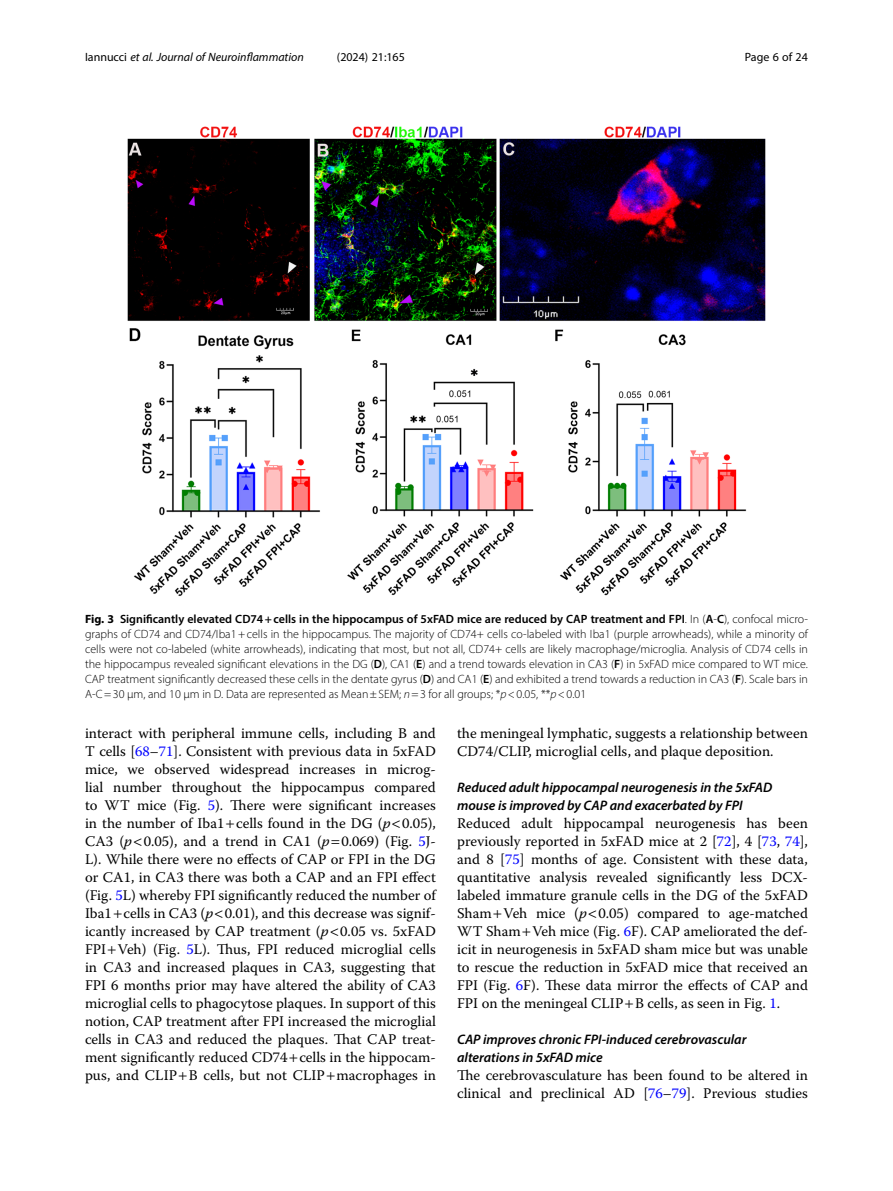
<style>
.page{position:relative;width:893px;height:1191px;background:#fff}
.page>*{position:absolute;margin:0;border:0;box-sizing:border-box;transform-origin:0 0}
.Body_Text{font:14.7px/18px "Warnock Pro";color:#000;text-align:justify}
.Head_3{font:italic 600 13.8px/18px "Myriad Pro";color:#000}
.Figure_Caption{font:300 12px/15px "Myriad Pro";color:#000;text-align:justify}
.t1{font:italic 12px "Myriad Pro";color:#000}
.t2{font:12px "Myriad Pro";color:#000}
.s1{font-style:normal}
.s2{font-weight:700}
.s3{font-weight:600}
.s4{font-style:italic}
.s5{color:#00f}
</style>
<div class="page">
<img style="left:127px;top:126px;width:638px;height:470px">
<p class="t1" style="left:85px;top:50px;width:220px"><span class="s1">Iannucci</span> et al. Journal of Neuroinflammation</p>
<p class="t2" style="left:337px;top:50px;width:70px">(2024) 21:165</p>
<p class="t2" style="left:745px;top:50px;width:65px">Page 6 of 24</p>
<p class="Figure_Caption" style="left:85px;top:612px;width:724px"><span class="s2">Fig. 3</span> <span class="s3">Significantly elevated CD74+cells in the hippocampus of 5xFAD mice are reduced by CAP treatment and FPI</span>. In (<span class="s3">A</span>-<span class="s3">C</span>), confocal micro&shy;graphs of CD74 and CD74/Iba1+cells in the hippocampus. The majority of CD74+ cells co-labeled with Iba1 (purple arrowheads), while a minority of cells were not co-labeled (white arrowheads), indicating that most, but not all, CD74+ cells are likely macrophage/microglia. Analysis of CD74 cells in the hippocampus revealed significant elevations in the DG (<span class="s3">D</span>), CA1 (<span class="s3">E</span>) and a trend towards elevation in CA3 (<span class="s3">F</span>) in 5xFAD mice compared to WT mice.<br>CAP treatment significantly decreased these cells in the dentate gyrus (<span class="s3">D</span>) and CA1 (<span class="s3">E</span>) and exhibited a trend towards a reduction in CA3 (<span class="s3">F</span>). Scale bars in A-C=30 μm, and 10 μm in D. Data are represented as Mean±SEM; <span class="s4">n</span>=3 for all groups; *<span class="s4">p</span>&lt;0.05, **<span class="s4">p</span>&lt;0.01</p>
<p class="Body_Text" style="left:85px;top:724px;width:352px">interact with peripheral immune cells, including B and T cells [<span class="s5">68</span>–<span class="s5">71</span>]. Consistent with previous data in 5xFAD mice, we observed widespread increases in microg&shy;lial number throughout the hippocampus compared to WT mice (Fig. <span class="s5">5</span>). There were significant increases in the number of Iba1 cells found in the DG (<span class="s4">p</span> 0.05), CA3 (<span class="s4">p</span> 0.05), and a trend in CA1 (<span class="s4">p</span> 0.069) (Fig. <span class="s5">5</span>J-L). While there were no effects of CAP or FPI in the DG or CA1, in CA3 there was both a CAP and an FPI effect (Fig. <span class="s5">5</span>L) whereby FPI significantly reduced the number of Iba1 cells in CA3 (<span class="s4">p</span> 0.01), and this decrease was signif&shy;icantly increased by CAP treatment (<span class="s4">p</span> 0.05 vs. 5xFAD FPI Veh) (Fig. <span class="s5">5</span>L). Thus, FPI reduced microglial cells in CA3 and increased plaques in CA3, suggesting that FPI 6 months prior may have altered the ability of CA3 microglial cells to phagocytose plaques. In support of this notion, CAP treatment after FPI increased the microglial cells in CA3 and reduced the plaques. That CAP treat&shy;ment significantly reduced CD74 cells in the hippocam&shy;pus, and CLIP B cells, but not CLIP macrophages in</p>
<p class="Body_Text" style="left:457px;top:724px;width:352px">the meningeal lymphatic, suggests a relationship between<br>CD74/CLIP, microglial cells, and plaque deposition.</p>
<p class="Head_3" style="left:457px;top:778px;width:317px">Reduced adult hippocampal neurogenesis in the 5xFAD mouse is improved by CAP and exacerbated by FPI</p>
<p class="Body_Text" style="left:457px;top:814px;width:352px">Reduced adult hippocampal neurogenesis has been previously reported in 5xFAD mice at 2 [<span class="s5">72</span>], 4 [<span class="s5">73</span>, <span class="s5">74</span>], and 8 [<span class="s5">75</span>] months of age. Consistent with these data, quantitative analysis revealed significantly less DCX&shy;labeled immature granule cells in the DG of the 5xFAD Sham Veh mice (<span class="s4">p</span> 0.05) compared to age-matched WT Sham Veh mice (Fig. <span class="s5">6</span>F). CAP ameliorated the def&shy;icit in neurogenesis in 5xFAD sham mice but was unable to rescue the reduction in 5xFAD mice that received an FPI (Fig. <span class="s5">6</span>F). These data mirror the effects of CAP and FPI on the meningeal CLIP B cells, as seen in Fig. <span class="s5">1</span>.</p>
<p class="Head_3" style="left:457px;top:1030px;width:291px">CAP improves chronic FPI-induced cerebrovascular alterations in 5xFAD mice</p>
<p class="Body_Text" style="left:457px;top:1066px;width:352px">The cerebrovasculature has been found to be altered in clinical and preclinical AD [<span class="s5">76</span>–<span class="s5">79</span>]. Previous studies</p>
</div>
